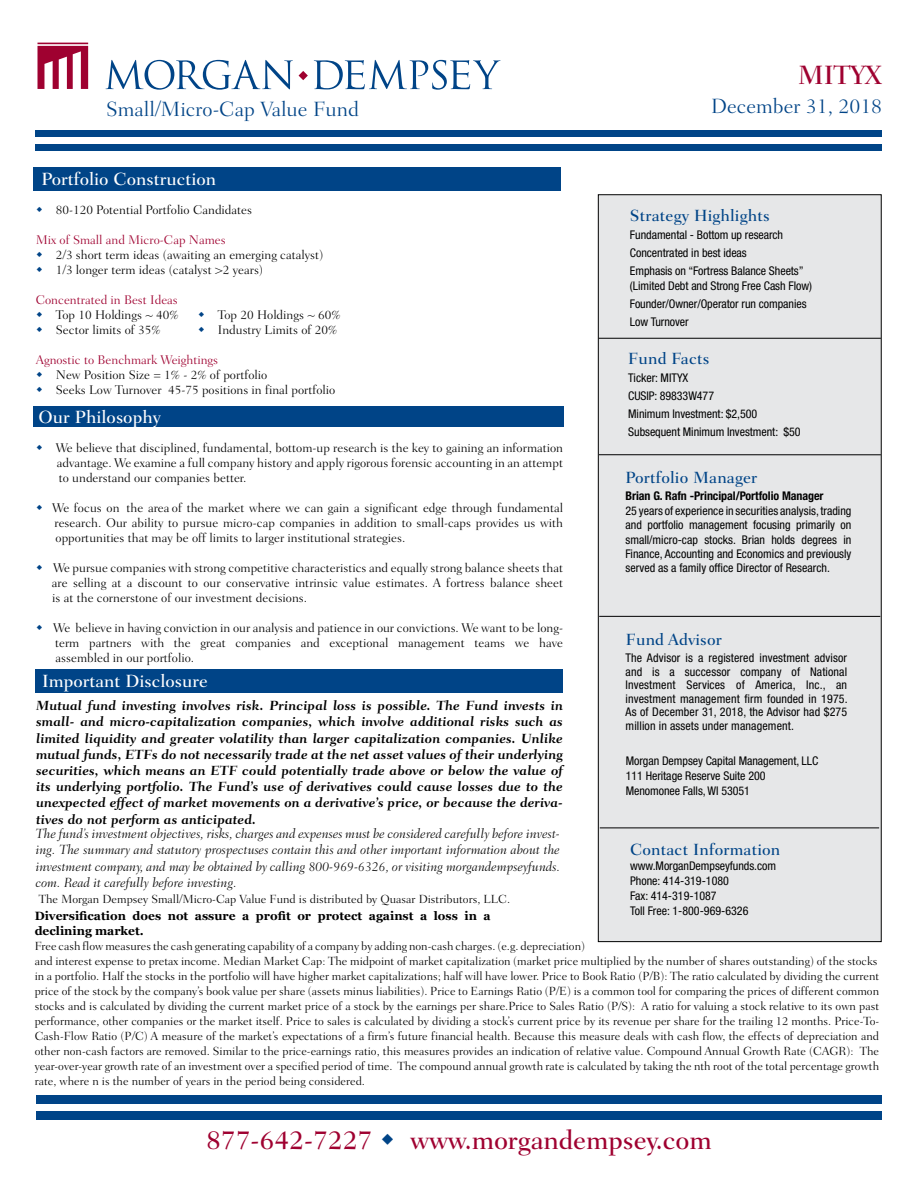
<style>
.page{position:relative;width:918px;height:1188px;background:#fff}
.page>*{position:absolute;margin:0;border:0;box-sizing:border-box;transform-origin:0 0}
.t1{font:500 27px "Fairfield LT";letter-spacing:-.005em;color:#9f0130}
.t2{font:300 21px "Fairfield LT";color:#004487}
.t3{font:500 18px "Fairfield LT";color:#fff}
.t4{font:500 16.5px "Fairfield LT";letter-spacing:.01em;color:#004487}
.t5{font:700 13.5px/16.2px "Fairfield LT Caption";color:#000;text-align:justify}
.t6{font:italic 300 13.5px/16.2px "Fairfield LT";color:#000;text-align:justify}
.t7{font:300 12.75px/15px "Fairfield LT";color:#000;text-align:justify}
.t8{font:300 12.75px "Fairfield LT";color:#9f0130}
.t9{font:300 12px/15px "Fairfield LT";color:#000}
.t10{font:condensed 12px/18px "Helvetica Neue";letter-spacing:-.005em;color:#000}
.t11{font:700 12px/15px "Georgia";color:#000}
.t12{font:700 condensed 12px "Helvetica Neue";letter-spacing:-.005em;color:#000}
</style>
<div class="page">
<div style="left:36px;top:144px;width:846px;height:7px;background:#004487"></div>
<div style="left:36px;top:131px;width:846px;height:6px;background:#004487"></div>
<svg style="left:38px;top:43px;width:50px;height:46px"></svg>
<svg style="left:106px;top:60px;width:187px;height:30px"></svg>
<svg style="left:314px;top:60px;width:187px;height:30px"></svg>
<svg style="left:299px;top:71px;width:9px;height:9px"></svg>
<div style="left:598px;top:195px;width:283px;height:747px;background:#e6e7e8"></div>
<hr style="left:600px;top:828px;width:279px;height:1px;background:#000">
<hr style="left:599px;top:454px;width:282px;height:1px;background:#000">
<hr style="left:599px;top:338px;width:282px;height:1px;background:#000">
<hr style="left:599px;top:616px;width:281px;height:1px;background:#000">
<div style="left:36px;top:1112px;width:846px;height:8px;background:#004487"></div>
<div style="left:36px;top:1095px;width:846px;height:8px;background:#004487"></div>
<div style="left:36px;top:670px;width:527px;height:23px;background:#004487"></div>
<div style="left:33px;top:406px;width:530px;height:21px;background:#004487"></div>
<div style="left:33px;top:167px;width:527px;height:24px;background:#004487"></div>
<h2 class="t2" style="left:106px;top:97px;width:254px">Small/Micro-Cap Value Fund</h2>
<h3 class="t3" style="left:41px;top:169px;width:176px">Portfolio Construction</h3>
<p class="t7" style="left:56px;top:202px;width:198px">80-120 Potential Portfolio Candidates</p>
<p class="t8" style="left:36px;top:232px;width:192px">Mix of Small and Micro-Cap Names</p>
<p class="t7" style="left:56px;top:247px;width:269px">2/3 short term ideas (awaiting an emerging catalyst)<br>1/3 longer term ideas (catalyst &gt;2 years)</p>
<p class="t8" style="left:36px;top:292px;width:144px">Concentrated in Best Ideas</p>
<p class="t7" style="left:56px;top:307px;width:124px">Top 10 Holdings ~ 40%</p>
<p class="t7" style="left:218px;top:307px;width:124px">Top 20 Holdings ~ 60%</p>
<p class="t7" style="left:56px;top:322px;width:106px">Sector limits of 35%</p>
<p class="t7" style="left:218px;top:322px;width:121px">Industry Limits of 20%</p>
<p class="t8" style="left:36px;top:352px;width:184px">Agnostic to Benchmark Weightings</p>
<p class="t7" style="left:56px;top:367px;width:281px">New Position Size = 1% - 2% of portfolio<br>Seeks Low Turnover 45-75 positions in final portfolio</p>
<h3 class="t3" style="left:39px;top:407px;width:124px">Our Philosophy</h3>
<h1 class="t1" style="left:798px;top:60px;width:85px">MITYX</h1>
<h2 class="t2" style="left:711px;top:94px;width:173px">December 31, 2018</h2>
<h3 class="t4" style="left:630px;top:206px;width:141px">Strategy Highlights</h3>
<p class="t10" style="left:630px;top:225px;width:175px">Fundamental - Bottom up research<br>Concentrated in best ideas<br>Emphasis on “Fortress Balance Sheets”</p>
<p class="t10" style="left:630px;top:276px;width:184px">(Limited Debt and Strong Free Cash Flow)<br>Founder/Owner/Operator run companies<br>Low Turnover</p>
<h3 class="t4" style="left:628px;top:349px;width:83px">Fund Facts</h3>
<p class="t10" style="left:628px;top:369px;width:174px">Ticker: MITYX<br>CUSIP: 89833W477<br>Minimum Investment: $2,500<br>Subsequent Minimum Investment: $50</p>
<p class="t7" style="left:56px;top:440px;width:509px">We believe that disciplined, fundamental, bottom-up research is the key to gaining an information advantage. We examine a full company history and apply rigorous forensic accounting in an attempt to understand our companies better.</p>
<p class="t7" style="left:52px;top:500px;width:512px">We focus on the area of the market where we can gain a significant edge through fundamental research. Our ability to pursue micro-cap companies in addition to small-caps provides us with opportunities that may be off limits to larger institutional strategies.</p>
<p class="t7" style="left:52px;top:560px;width:513px">We pursue companies with strong competitive characteristics and equally strong balance sheets that are selling at a discount to our conservative intrinsic value estimates. A fortress balance sheet is at the cornerstone of our investment decisions.</p>
<p class="t7" style="left:53px;top:620px;width:511px">We believe in having conviction in our analysis and patience in our convictions. We want to be long&shy;term partners with the great companies and exceptional management teams we have assembled in our portfolio.</p>
<h3 class="t4" style="left:625px;top:468px;width:133px">Portfolio Manager</h3>
<p class="t12" style="left:625px;top:489px;width:200px">Brian G. Rafn -Principal/Portfolio Manager</p>
<p class="t10" style="left:625px;top:503px;width:228px;line-height:14.4px;text-align:justify">25 years of experience in securities analysis, trading and portfolio management focusing primarily on small/micro-cap stocks. Brian holds degrees in Finance, Accounting and Economics and previously served as a family office Director of Research.</p>
<h3 class="t4" style="left:626px;top:630px;width:98px">Fund Advisor</h3>
<p class="t10" style="left:626px;top:651px;width:224px;line-height:13.5px;text-align:justify">The Advisor is a registered investment advisor and is a successor company of National Investment Services of America, Inc., an investment management firm founded in 1975.<br>As of December 31, 2018, the Advisor had $275 million in assets under management.</p>
<h3 class="t3" style="left:42px;top:671px;width:167px">Important Disclosure</h3>
<p class="t5" style="left:36px;top:698px;width:528px">Mutual fund investing involves risk. Principal loss is possible. The Fund invests in small- and micro-capitalization companies, which involve additional risks such as limited liquidity and greater volatility than larger capitalization companies. Unlike mutual funds, ETFs do not necessarily trade at the net asset values of their underlying securities, which means an ETF could potentially trade above or below the value of its underlying portfolio. The Fund’s use of derivatives could cause losses due to the unexpected effect of market movements on a derivative’s price, or because the deriva&shy;tives do not perform as anticipated.</p>
<p class="t6" style="left:36px;top:826px;width:526px">The fund’s investment objectives, risks, charges and expenses must be considered carefully before invest&shy;ing. The summary and statutory prospectuses contain this and other important information about the investment company, and may be obtained by calling 800-969-6326, or visiting morgandempseyfunds. com. Read it carefully before investing.</p>
<p class="t9" style="left:39px;top:892px;width:473px">The Morgan Dempsey Small/Micro-Cap Value Fund is distributed by Quasar Distributors, LLC.</p>
<p class="t11" style="left:35px;top:908px;width:458px">Diversification does not assure a profit or protect against a loss in a declining market.</p>
<p class="t9" style="left:35px;top:938px;width:846px">Free cash flow measures the cash generating capability of a company by adding non-cash charges. (e.g. depreciation)<br>and interest expense to pretax income. Median Market Cap: The midpoint of market capitalization (market price multiplied by the number of shares outstanding) of the stocks in a portfolio. Half the stocks in the portfolio will have higher market capitalizations; half will have lower. Price to Book Ratio (P/B): The ratio calculated by dividing the current price of the stock by the company’s book value per share (assets minus liabilities). Price to Earnings Ratio (P/E) is a common tool for comparing the prices of different common stocks and is calculated by dividing the current market price of a stock by the earnings per share.Price to Sales Ratio (P/S): A ratio for valuing a stock relative to its own past performance, other companies or the market itself. Price to sales is calculated by dividing a stock’s current price by its revenue per share for the trailing 12 months. Price-To-Cash-Flow Ratio (P/C) A measure of the market’s expectations of a firm’s future financial health. Because this measure deals with cash flow, the effects of depreciation and other non-cash factors are removed. Similar to the price-earnings ratio, this measures provides an indication of relative value. Compound Annual Growth Rate (CAGR): The year-over-year growth rate of an investment over a specified period of time. The compound annual growth rate is calculated by taking the nth root of the total percentage growth rate, where n is the number of years in the period being considered.</p>
<p class="t10" style="left:626px;top:753px;width:194px;line-height:15px">Morgan Dempsey Capital Management, LLC<br>111 Heritage Reserve Suite 200<br>Menomonee Falls, WI 53051</p>
<h3 class="t4" style="left:630px;top:840px;width:152px">Contact Information</h3>
<p class="t10" style="left:630px;top:858px;width:147px;line-height:15px">www.MorganDempseyfunds.com<br>Phone: 414-319-1080<br>Fax: 414-319-1087<br>Toll Free: 1-800-969-6326</p>
<h1 class="t1" style="left:206px;top:1125px;width:168px">877-642-7227</h1>
<h1 class="t1" style="left:410px;top:1125px;width:303px">www.morgandempsey.com</h1>
</div>
